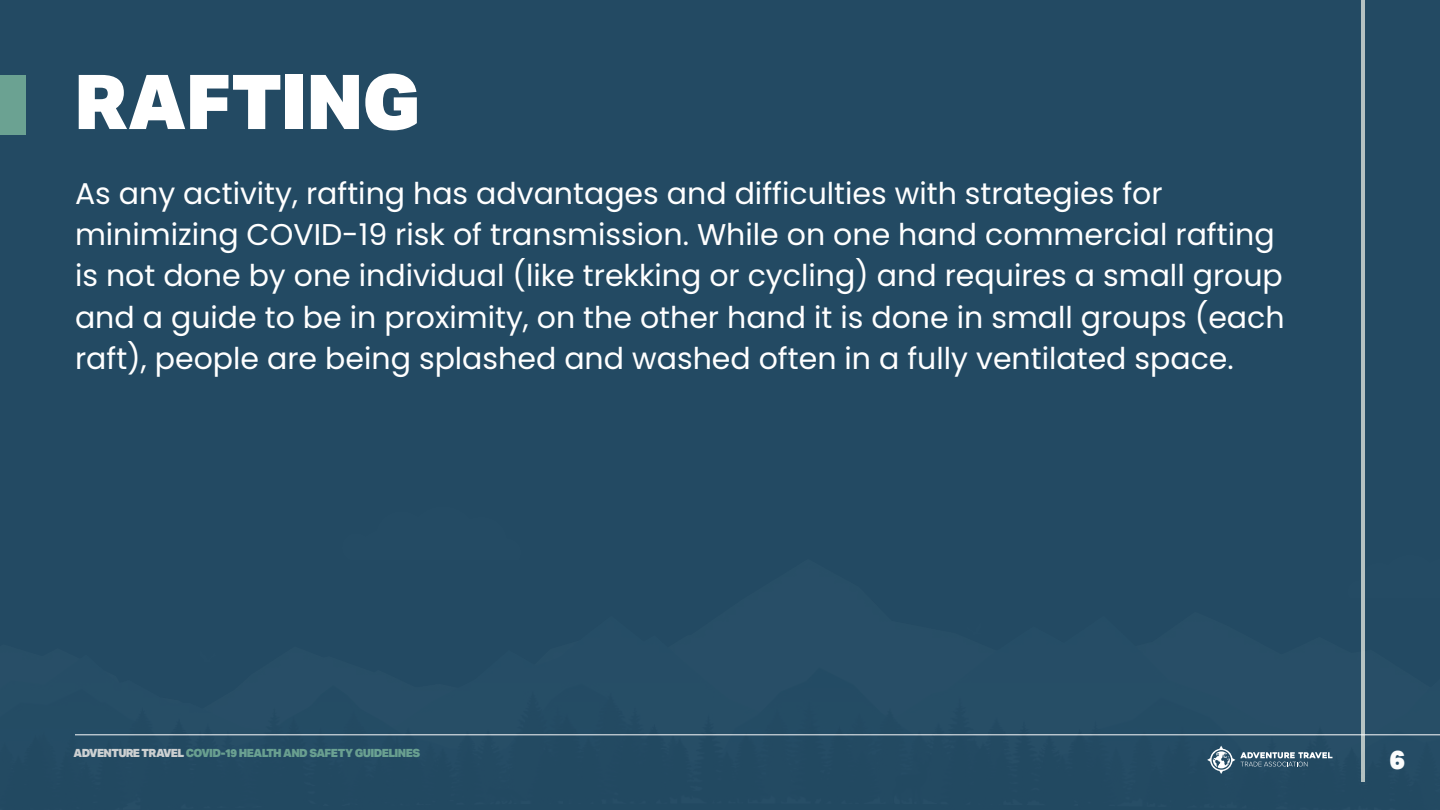
<style>
.page{position:relative;width:1440px;height:810px;background:#234a63}
.page>*{position:absolute;margin:0;border:0;box-sizing:border-box;transform-origin:0 0}
.t1{font:900 75.75px "Aktiv Grotesk";letter-spacing:-.015em;color:#fff}
.t2{font:30px/41.2px "Poppins";color:#fff}
.t3{font:900 26.25px "Aktiv Grotesk";color:#fff}
.t4{font:900 11.25px "Aktiv Grotesk";letter-spacing:-.055em;color:#6ba292}
.s1{color:#d1d3d4}
</style>
<div class="page">
<div style="left:0;top:75px;width:26px;height:60px;background:#6ba292"></div>
<hr style="left:1361px;top:0;width:4px;height:781px;background:#b5c2c2">
<img style="left:75px;top:734px;width:1365px;height:48px">
<svg style="left:1207px;top:746px;width:125px;height:28px"></svg>
<h1 class="t1" style="left:74px;top:53px;width:348px">RAFTING</h1>
<p class="t2" style="left:75px;top:173px;width:1211px">As any activity, rafting has advantages and difficulties with strategies for minimizing COVID-19 risk of transmission. While on one hand commercial rafting is not done by one individual (like trekking or cycling) and requires a small group and a guide to be in proximity, on the other hand it is done in small groups (each raft), people are being splashed and washed often in a fully ventilated space.</p>
<p class="t4" style="left:74px;top:745px;width:348px"><span class="s1">ADVENTURE TRAVEL</span> COVID-19 HEALTH AND SAFETY GUIDELINES</p>
<p class="t3" style="left:1389px;top:743px;width:17px">6</p>
</div>
